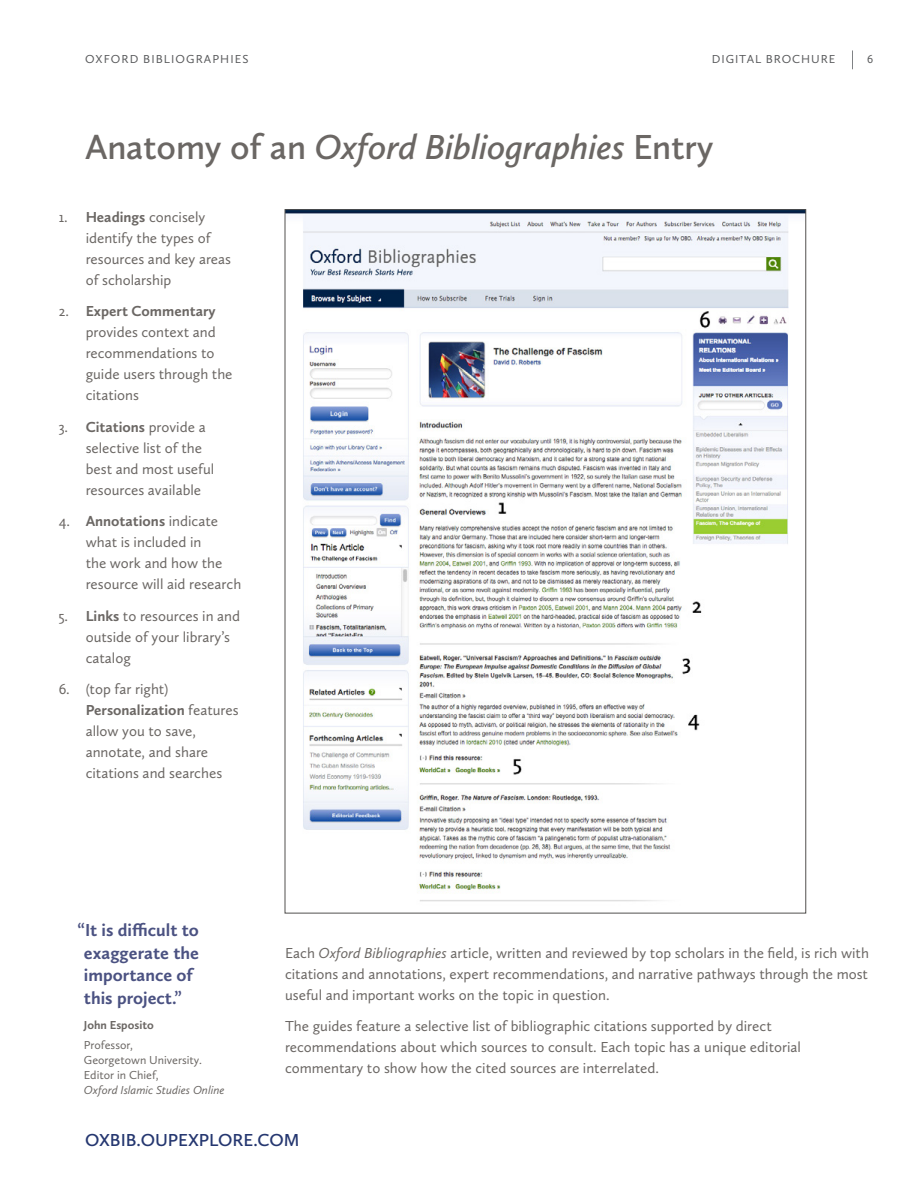
<style>
.page{position:relative;width:918px;height:1188px;background:#fff}
.page>*{position:absolute;margin:0;border:0;box-sizing:border-box;transform-origin:0 0}
.t1{font:italic 600 36px "Calluna Sans";letter-spacing:-.005em;color:#6b6764}
.t2{font:700 18px/22.5px "Calluna Sans";color:#4b5282;text-align:center}
.t3{font:600 18px "Calluna Sans";color:#253770}
.t4{font:15px/21px "Calluna Sans";color:#6b6764}
.t5{font:12px/15px "Calluna Sans";color:#6b6764}
.t6{font:12px "Calluna Sans";letter-spacing:.09em;color:#58595b}
.t7{font:italic 12px "Calluna Sans";color:#6b6764}
.t8{font:700 12px "Calluna Sans";color:#6b6764}
.s1{font-style:normal}
.s2{font-weight:700}
.s3{font-style:italic}
</style>
<div class="page">
<svg style="left:852px;top:50px;width:1px;height:19px"></svg>
<img style="left:287px;top:211px;width:517px;height:691px">
<p class="t6" style="left:85px;top:52px;width:165px">OXFORD BIBLIOGRAPHIES</p>
<p class="t6" style="left:712px;top:52px;width:125px">DIGITAL BROCHURE</p>
<p class="t6" style="left:867px;top:52px;width:8px">6</p>
<h1 class="t1" style="left:85px;top:125px;width:630px"><span class="s1">Anatomy of an</span> Oxford Bibliographies <span class="s1">Entry</span></h1>
<p class="t4" style="left:86px;top:206px;width:147px;text-indent:-27px">1. <span class="s2">Headings</span> concisely identify the types of resources and key areas of scholarship</p>
<p class="t4" style="left:86px;top:301px;width:148px;text-indent:-27px">2. <span class="s2">Expert Commentary </span>provides context and recommendations to guide users through the citations</p>
<p class="t4" style="left:86px;top:416px;width:130px;text-indent:-27px">3. <span class="s2">Citations</span> provide a selective list of the best and most useful resources available</p>
<p class="t4" style="left:86px;top:511px;width:157px;text-indent:-27px">4. <span class="s2">Annotations</span> indicate what is included in<br>the work and how the resource will aid research</p>
<p class="t4" style="left:86px;top:605px;width:156px;text-indent:-27px">5. <span class="s2">Links</span> to resources in and outside of your library’s catalog</p>
<p class="t4" style="left:86px;top:679px;width:155px;text-indent:-27px">6. (top far right)<br><span class="s2">Personalization</span> features allow you to save, annotate, and share citations and searches</p>
<p class="t2" style="left:78px;top:919px;width:123px">“It is difficult to exaggerate the importance of this project.”</p>
<p class="t8" style="left:84px;top:1018px;width:71px">John Esposito</p>
<p class="t5" style="left:84px;top:1037px;width:119px">Professor,<br>Georgetown University.<br>Editor in Chief,</p>
<p class="t7" style="left:84px;top:1082px;width:142px">Oxford Islamic Studies Online</p>
<p class="t4" style="left:285px;top:942px;width:586px;text-align:justify">Each <span class="s3">Oxford Bibliographies</span> article, written and reviewed by top scholars in the field, is rich with citations and annotations, expert recommendations, and narrative pathways through the most useful and important works on the topic in question.</p>
<p class="t4" style="left:285px;top:1016px;width:518px">The guides feature a selective list of bibliographic citations supported by direct recommendations about which sources to consult. Each topic has a unique editorial commentary to show how the cited sources are interrelated.</p>
<p class="t3" style="left:85px;top:1129px;width:216px">OXBIB.OUPEXPLORE.COM</p>
</div>
